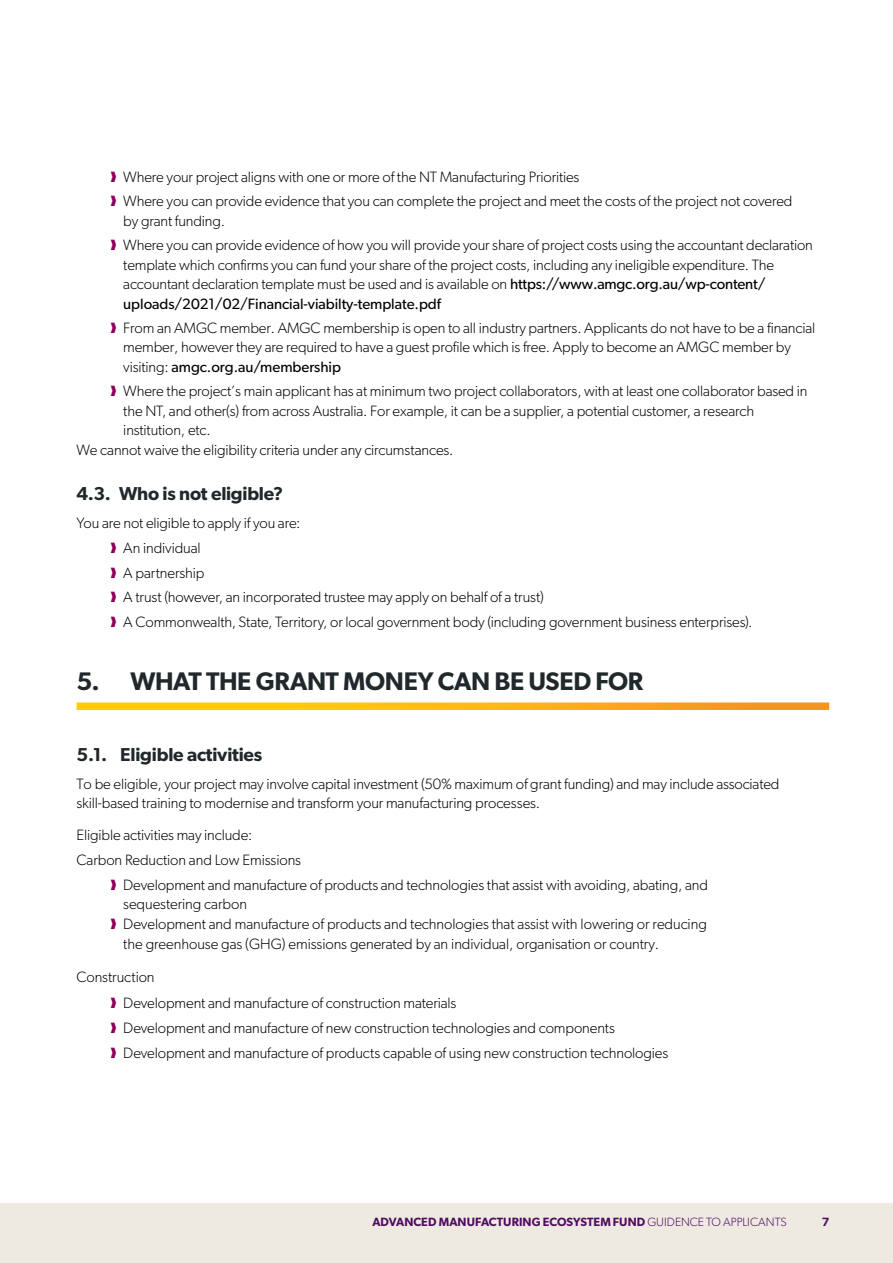
<style>
.page{position:relative;width:893px;height:1263px;background:#fff}
.page>*{position:absolute;margin:0;border:0;box-sizing:border-box;transform-origin:0 0}
._01_H1__caps_underli{font:600 25.5px "Gibson";letter-spacing:-.015em;color:#20282b}
._02_Body_B4_bullet{font:600 18.75px "Gibson";letter-spacing:-.01em;color:#20282b}
._01_H2{font:600 18.75px "Gibson";letter-spacing:-.01em;color:#20282b}
._02_Body_B4_bullet-2{font:300 15px/19.5px "Gibson";letter-spacing:-.01em;color:#000}
._02_Body{font:300 15px "Gibson";letter-spacing:-.005em;color:#000}
.t1{font:600 12px "Gibson";letter-spacing:.005em;color:#500b62}
.s1{color:#8e005b}
.s2{font-weight:400}
.s3{font-weight:300}
</style>
<div class="page">
<div style="left:0;top:1203px;width:893px;height:60px;background:#eeeae1"></div>
<svg style="left:77px;top:702px;width:752px;height:8px;background:#fcbb1f"></svg>
<p class="_02_Body_B4_bullet-2" style="left:111px;top:165px;width:683px;line-height:24.3px"><span class="s1">❱</span> Where your project aligns with one or more of the NT Manufacturing Priorities<br><span class="s1">❱</span> Where you can provide evidence that you can complete the project and meet the costs of the project not covered</p>
<p class="_02_Body_B4_bullet-2" style="left:111px;top:208px;width:704px;line-height:24.3px;text-indent:13px">by grant funding.<br><span class="s1">❱</span> Where you can provide evidence of how you will provide your share of project costs using the accountant declaration</p>
<p class="_02_Body_B4_bullet-2" style="left:123px;top:254px;width:652px">template which confirms you can fund your share of the project costs, including any ineligible expenditure. The accountant declaration template must be used and is available on <span class="s2">https://www.amgc.org.au/wp-content/ uploads/2021/02/Financial-viabilty-template.pdf</span></p>
<p class="_02_Body_B4_bullet-2" style="left:123px;top:318px;width:693px;text-indent:-13px"><span class="s1">❱</span> From an AMGC member. AMGC membership is open to all industry partners. Applicants do not have to be a financial member, however they are required to have a guest profile which is free. Apply to become an AMGC member by visiting: <span class="s2">amgc.org.au/membership</span></p>
<p class="_02_Body_B4_bullet-2" style="left:123px;top:381px;width:686px;text-indent:-13px"><span class="s1">❱</span> Where the project’s main applicant has at minimum two project collaborators, with at least one collaborator based in the NT, and other(s) from across Australia. For example, it can be a supplier, a potential customer, a research institution, etc.</p>
<p class="_02_Body" style="left:77px;top:440px;width:378px">We cannot waive the eligibility criteria under any circumstances.</p>
<p class="_01_H2" style="left:77px;top:482px;width:208px">4.3. Who is not eligible?</p>
<p class="_02_Body_B4_bullet-2" style="left:77px;top:513px;width:225px">You are not eligible to apply if you are:</p>
<p class="_02_Body_B4_bullet-2" style="left:111px;top:538px;width:92px"><span class="s1">❱</span> An individual</p>
<p class="_02_Body_B4_bullet-2" style="left:111px;top:562px;width:95px"><span class="s1">❱</span> A partnership</p>
<p class="_02_Body_B4_bullet-2" style="left:111px;top:587px;width:435px"><span class="s1">❱</span> A trust (however, an incorporated trustee may apply on behalf of a trust)</p>
<p class="_02_Body_B4_bullet-2" style="left:111px;top:612px;width:643px"><span class="s1">❱</span> A Commonwealth, State, Territory, or local government body (including government business enterprises).</p>
<p class="_01_H1__caps_underli" style="left:77px;top:666px;width:568px">5. WHAT THE GRANT MONEY CAN BE USED FOR</p>
<p class="_02_Body_B4_bullet" style="left:77px;top:743px;width:187px">5.1. Eligible activities</p>
<p class="_02_Body_B4_bullet-2" style="left:77px;top:773px;width:704px">To be eligible, your project may involve capital investment (50% maximum of grant funding) and may include associated skill-based training to modernise and transform your manufacturing processes.</p>
<p class="_02_Body_B4_bullet-2" style="left:77px;top:822px;width:226px;line-height:24.8px">Eligible activities may include:<br>Carbon Reduction and Low Emissions</p>
<p class="_02_Body_B4_bullet-2" style="left:111px;top:875px;width:599px"><span class="s1">❱</span> Development and manufacture of products and technologies that assist with avoiding, abating, and</p>
<p class="_02_Body_B4_bullet-2" style="left:123px;top:894px;width:125px">sequestering carbon</p>
<p class="_02_Body_B4_bullet-2" style="left:111px;top:914px;width:598px"><span class="s1">❱</span> Development and manufacture of products and technologies that assist with lowering or reducing</p>
<p class="_02_Body_B4_bullet-2" style="left:123px;top:934px;width:537px">the greenhouse gas (GHG) emissions generated by an individual, organisation or country.</p>
<p class="_02_Body_B4_bullet-2" style="left:77px;top:967px;width:80px">Construction</p>
<p class="_02_Body_B4_bullet-2" style="left:111px;top:993px;width:347px"><span class="s1">❱</span> Development and manufacture of construction materials</p>
<p class="_02_Body_B4_bullet-2" style="left:111px;top:1018px;width:506px"><span class="s1">❱</span> Development and manufacture of new construction technologies and components</p>
<p class="_02_Body_B4_bullet-2" style="left:111px;top:1043px;width:559px"><span class="s1">❱</span> Development and manufacture of products capable of using new construction technologies</p>
<p class="t1" style="left:372px;top:1214px;width:416px">ADVANCED MANUFACTURING ECOSYSTEM FUND <span class="s3">GUIDENCE TO APPLICANTS</span></p>
<p class="t1" style="left:822px;top:1214px;width:9px">7</p>
</div>
